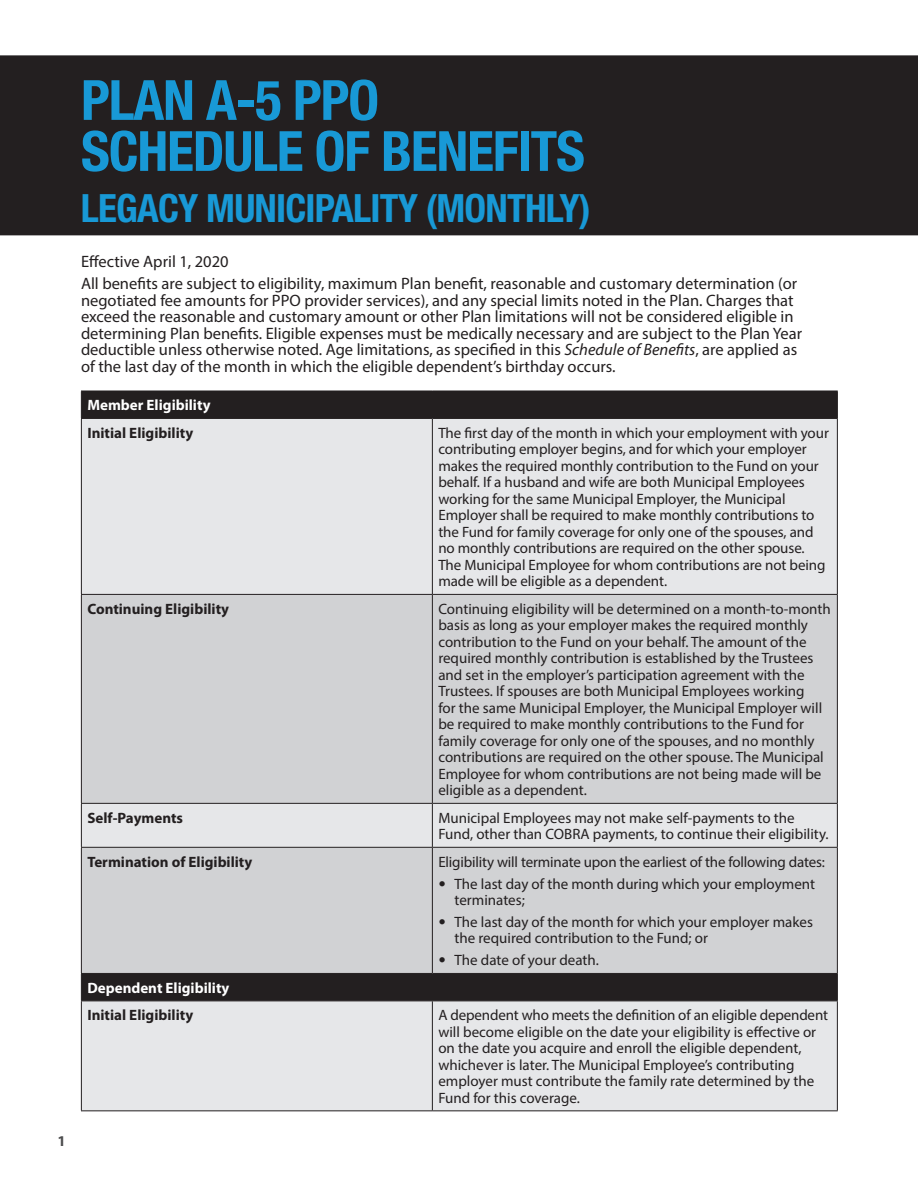
<style>
.page{position:relative;width:918px;height:1188px;background:#fff}
.page>*{position:absolute;margin:0;border:0;box-sizing:border-box;transform-origin:0 0}
.t1{font:700 condensed 55.5px/51px "Helvetica Neue LT Std";letter-spacing:-.02em;color:#1899d6}
.t2{font:700 condensed 39px "Helvetica Neue LT Std";letter-spacing:-.02em;color:#1899d6}
.t3{font:16.5px/16.5px "Myriad Pro";color:#231f20}
.t4{font:15px/16.5px "Myriad Pro";color:#231f20}
.t5{font:700 15px "Myriad Pro";color:#231f20}
.t6{font:700 15px "Myriad Pro";color:#fff}
.t7{font:700 15px "Myriad Pro";color:#4b4c4d}
.s1{font-style:italic}
.s2{font-family:"Sabon LT Std"}
</style>
<div class="page">
<div style="left:0;top:55px;width:918px;height:180px;background:#231f20"></div>
<div style="left:82px;top:392px;width:755px;height:26px;background:#231f20"></div>
<svg style="left:82px;top:419px;width:755px;height:691px;background:#d4d5d7"></svg>
<svg style="left:82px;top:595px;width:755px;height:378px;background:#d3d4d6"></svg>
<hr style="left:81px;top:391px;width:351px;height:1px;background:#231f20">
<svg style="left:81px;top:391px;width:1px;height:27px"></svg>
<hr style="left:432px;top:391px;width:406px;height:1px;background:#231f20">
<svg style="left:837px;top:391px;width:1px;height:27px"></svg>
<hr style="left:81px;top:418px;width:351px;height:1px;background:#231f20">
<hr style="left:81px;top:419px;width:1px;height:175px;background:#231f20">
<hr style="left:432px;top:418px;width:406px;height:1px;background:#231f20">
<hr style="left:837px;top:419px;width:1px;height:175px;background:#231f20">
<hr style="left:81px;top:594px;width:351px;height:1px;background:#231f20">
<hr style="left:81px;top:595px;width:1px;height:208px;background:#231f20">
<hr style="left:432px;top:594px;width:406px;height:1px;background:#231f20">
<hr style="left:837px;top:595px;width:1px;height:208px;background:#231f20">
<hr style="left:81px;top:803px;width:351px;height:1px;background:#231f20">
<hr style="left:81px;top:804px;width:1px;height:43px;background:#231f20">
<hr style="left:432px;top:803px;width:406px;height:1px;background:#231f20">
<hr style="left:837px;top:804px;width:1px;height:43px;background:#231f20">
<hr style="left:81px;top:847px;width:351px;height:1px;background:#231f20">
<hr style="left:81px;top:848px;width:1px;height:125px;background:#231f20">
<hr style="left:432px;top:847px;width:406px;height:1px;background:#231f20">
<hr style="left:837px;top:848px;width:1px;height:125px;background:#231f20">
<hr style="left:81px;top:973px;width:351px;height:1px;background:#231f20">
<svg style="left:81px;top:974px;width:1px;height:27px"></svg>
<hr style="left:432px;top:973px;width:406px;height:1px;background:#231f20">
<svg style="left:837px;top:974px;width:1px;height:27px"></svg>
<hr style="left:81px;top:1001px;width:351px;height:1px;background:#231f20">
<hr style="left:81px;top:1001px;width:1px;height:109px;background:#231f20">
<hr style="left:432px;top:1001px;width:406px;height:1px;background:#231f20">
<hr style="left:837px;top:1001px;width:1px;height:109px;background:#231f20">
<hr style="left:81px;top:1110px;width:351px;height:1px;background:#231f20">
<hr style="left:432px;top:1110px;width:406px;height:1px;background:#231f20">
<hr style="left:432px;top:419px;width:1px;height:175px;background:#231f20">
<hr style="left:432px;top:595px;width:1px;height:208px;background:#231f20">
<hr style="left:432px;top:804px;width:1px;height:43px;background:#231f20">
<hr style="left:432px;top:848px;width:1px;height:125px;background:#231f20">
<hr style="left:432px;top:1001px;width:1px;height:109px;background:#231f20">
<p class="t7" style="left:57px;top:1131px;width:10px">1</p>
<h1 class="t1" style="left:81px;top:74px;width:505px">PLAN A-5 PPO<br>SCHEDULE OF BENEFITS</h1>
<h2 class="t2" style="left:81px;top:184px;width:511px">LEGACY MUNICIPALITY (MONTHLY)</h2>
<p class="t3" style="left:81px;top:250px;width:718px;line-height:22.5px">Effective April 1, 2020<br>All benefits are subject to eligibility, maximum Plan benefit, reasonable and customary determination (or</p>
<p class="t3" style="left:81px;top:292px;width:723px">negotiated fee amounts for PPO provider services), and any special limits noted in the Plan. Charges that exceed the reasonable and customary amount or other Plan limitations will not be considered eligible in determining Plan benefits. Eligible expenses must be medically necessary and are subject to the Plan Year deductible unless otherwise noted. Age limitations, as specified in this <span class="s1">Schedule of Benefits</span>, are applied as of the last day of the month in which the eligible dependent’s birthday occurs.</p>
<p class="t6" style="left:87px;top:396px;width:125px">Member Eligibility</p>
<p class="t5" style="left:87px;top:423px;width:107px">Initial Eligibility</p>
<p class="t4" style="left:438px;top:424px;width:392px">The first day of the month in which your employment with your contributing employer begins, and for which your employer makes the required monthly contribution to the Fund on your behalf. If a husband and wife are both Municipal Employees working for the same Municipal Employer, the Municipal Employer shall be required to make monthly contributions to the Fund for family coverage for only one of the spouses, and no monthly contributions are required on the other spouse.<br>The Municipal Employee for whom contributions are not being made will be eligible as a dependent.</p>
<p class="t5" style="left:87px;top:599px;width:143px">Continuing Eligibility</p>
<p class="t4" style="left:438px;top:600px;width:394px">Continuing eligibility will be determined on a month-to-month basis as long as your employer makes the required monthly contribution to the Fund on your behalf. The amount of the required monthly contribution is established by the Trustees and set in the employer’s participation agreement with the Trustees. If spouses are both Municipal Employees working<br>for the same Municipal Employer, the Municipal Employer will be required to make monthly contributions to the Fund for family coverage for only one of the spouses, and no monthly contributions are required on the other spouse. The Municipal Employee for whom contributions are not being made will be eligible as a dependent.</p>
<p class="t5" style="left:87px;top:808px;width:97px">Self-Payments</p>
<p class="t4" style="left:438px;top:809px;width:392px">Municipal Employees may not make self-payments to the<br>Fund, other than COBRA payments, to continue their eligibility.</p>
<p class="t5" style="left:87px;top:852px;width:167px">Termination of Eligibility</p>
<p class="t4" style="left:438px;top:853px;width:388px">Eligibility will terminate upon the earliest of the following dates:</p>
<p class="t4" style="left:455px;top:875px;width:362px;text-indent:-16px"><span class="s2">•</span> The last day of the month during which your employment terminates;</p>
<p class="t4" style="left:455px;top:913px;width:360px;text-indent:-16px"><span class="s2">•</span> The last day of the month for which your employer makes the required contribution to the Fund; or</p>
<p class="t4" style="left:438px;top:952px;width:162px"><span class="s2">•</span> The date of your death.</p>
<p class="t6" style="left:87px;top:978px;width:144px">Dependent Eligibility</p>
<p class="t5" style="left:87px;top:1005px;width:107px">Initial Eligibility</p>
<p class="t4" style="left:438px;top:1007px;width:391px">A dependent who meets the definition of an eligible dependent will become eligible on the date your eligibility is effective or on the date you acquire and enroll the eligible dependent, whichever is later. The Municipal Employee’s contributing employer must contribute the family rate determined by the Fund for this coverage.</p>
</div>
